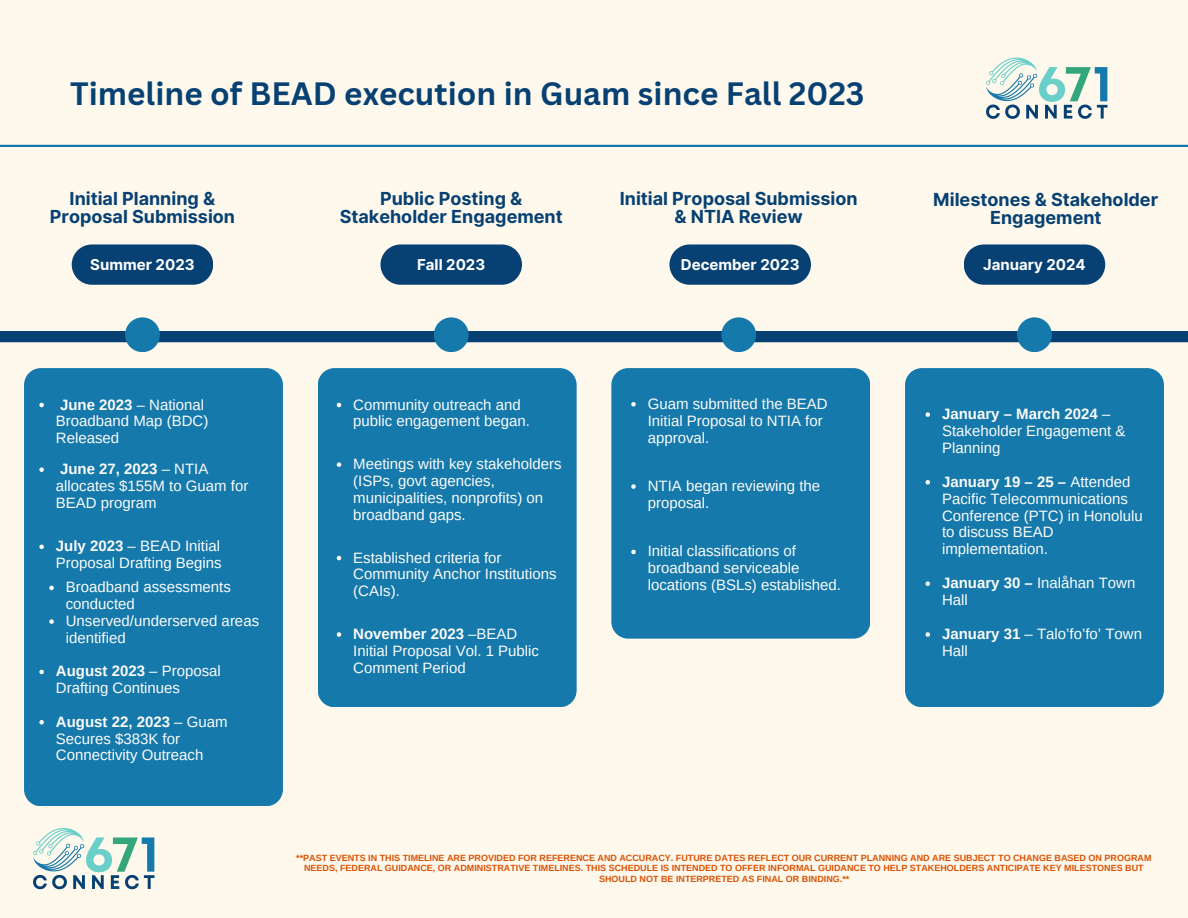
<style>
.page{position:relative;width:1188px;height:918px;background:#fff9ed}
.page>*{position:absolute;margin:0;border:0;box-sizing:border-box;transform-origin:0 0}
.t1{font:700 31.5px "Canva Sans";color:#074173}
.t2{font:700 18px/18px "Inter";color:#074173;text-align:center}
.t3{font:15px/16.8px "Arimo";color:#fcfcfb}
.t4{font:700 15px "Inter";color:#fff}
.t5{font:700 9px/10.5px "Arimo";color:#d95204;text-align:center}
.s1{font-weight:700}
</style>
<div class="page">
<svg style="left:986px;top:57px;width:122px;height:62px"></svg>
<div style="left:0;top:331px;width:1188px;height:11px;background:#074173"></div>
<hr style="left:0;top:145px;width:1188px;height:2px;background:#1679ab">
<svg style="left:72px;top:244px;width:141px;height:41px;background:#194e7c"></svg>
<svg style="left:380px;top:244px;width:142px;height:41px;background:#1b4f7c"></svg>
<svg style="left:669px;top:244px;width:142px;height:41px;background:#1b4f7c"></svg>
<svg style="left:964px;top:244px;width:141px;height:41px;background:#194e7c"></svg>
<div style="left:24px;top:368px;width:259px;height:438px;background:#1679ab;border-radius:17px"></div>
<div style="left:318px;top:368px;width:259px;height:339px;background:#1679ab;border-radius:17px"></div>
<div style="left:611px;top:368px;width:259px;height:271px;background:#1679ab;border-radius:17px"></div>
<div style="left:905px;top:368px;width:259px;height:339px;background:#1679ab;border-radius:17px"></div>
<div style="left:125px;top:317px;width:35px;height:35px;background:#1679ab;border-radius:50%"></div>
<div style="left:434px;top:317px;width:35px;height:35px;background:#1679ab;border-radius:50%"></div>
<div style="left:721px;top:317px;width:35px;height:35px;background:#1679ab;border-radius:50%"></div>
<div style="left:1017px;top:317px;width:35px;height:35px;background:#1679ab;border-radius:50%"></div>
<svg style="left:39px;top:403px;width:5px;height:4px"></svg>
<svg style="left:39px;top:467px;width:5px;height:5px"></svg>
<svg style="left:337px;top:403px;width:4px;height:4px"></svg>
<svg style="left:631px;top:402px;width:5px;height:5px"></svg>
<svg style="left:926px;top:412px;width:4px;height:5px"></svg>
<svg style="left:926px;top:480px;width:4px;height:5px"></svg>
<svg style="left:926px;top:581px;width:4px;height:5px"></svg>
<svg style="left:926px;top:632px;width:4px;height:5px"></svg>
<svg style="left:631px;top:484px;width:5px;height:5px"></svg>
<svg style="left:631px;top:550px;width:5px;height:4px"></svg>
<svg style="left:337px;top:462px;width:4px;height:5px"></svg>
<svg style="left:337px;top:556px;width:4px;height:4px"></svg>
<svg style="left:39px;top:670px;width:5px;height:4px"></svg>
<svg style="left:39px;top:720px;width:5px;height:4px"></svg>
<svg style="left:337px;top:632px;width:4px;height:5px"></svg>
<svg style="left:39px;top:545px;width:5px;height:4px"></svg>
<svg style="left:49px;top:586px;width:5px;height:4px"></svg>
<svg style="left:49px;top:619px;width:5px;height:5px"></svg>
<svg style="left:33px;top:828px;width:122px;height:61px"></svg>
<h1 class="t1" style="left:70px;top:72px;width:796px">Timeline of BEAD execution in Guam since Fall 2023</h1>
<p class="t2" style="left:50px;top:189px;width:187px">Initial Planning &amp;<br>Proposal Submission</p>
<p class="t2" style="left:933px;top:190px;width:227px">Milestones &amp; Stakeholder<br>Engagement</p>
<p class="t2" style="left:340px;top:189px;width:225px">Public Posting &amp;<br>Stakeholder Engagement</p>
<p class="t2" style="left:620px;top:189px;width:239px">Initial Proposal Submission &amp; NTIA Review</p>
<p class="t4" style="left:90px;top:255px;width:106px">Summer 2023</p>
<p class="t4" style="left:417px;top:255px;width:70px">Fall 2023</p>
<p class="t4" style="left:681px;top:255px;width:120px">December 2023</p>
<p class="t4" style="left:983px;top:255px;width:104px">January 2024</p>
<p class="t3" style="left:56px;top:396px;width:154px"><span class="s1">June 2023</span> – National<br>Broadband Map (BDC)<br>Released</p>
<p class="t3" style="left:56px;top:461px;width:194px"><span class="s1">June 27, 2023</span> – NTIA allocates $155M to Guam for<br>BEAD program</p>
<p class="t3" style="left:56px;top:538px;width:167px"><span class="s1">July 2023</span> – BEAD Initial<br>Proposal Drafting Begins</p>
<p class="t3" style="left:66px;top:579px;width:195px">Broadband assessments conducted<br>Unserved/underserved areas identified</p>
<p class="t3" style="left:56px;top:663px;width:167px"><span class="s1">August 2023</span> – Proposal<br>Drafting Continues</p>
<p class="t3" style="left:56px;top:713px;width:173px"><span class="s1">August 22, 2023</span> – Guam<br>Secures $383K for<br>Connectivity Outreach</p>
<p class="t3" style="left:353px;top:396px;width:178px">Community outreach and public engagement began.</p>
<p class="t3" style="left:648px;top:395px;width:182px">Guam submitted the BEAD<br>Initial Proposal to NTIA for approval.</p>
<p class="t3" style="left:942px;top:405px;width:185px"><span class="s1">January – March 2024</span> –<br>Stakeholder Engagement &amp;<br>Planning</p>
<p class="t3" style="left:942px;top:473px;width:202px"><span class="s1">January 19 – 25 –</span> Attended<br>Pacific Telecommunications<br>Conference (PTC) in Honolulu to discuss BEAD implementation.</p>
<p class="t3" style="left:942px;top:575px;width:195px"><span class="s1">January 30 –</span> Inalåhan Town<br>Hall</p>
<p class="t3" style="left:942px;top:625px;width:202px"><span class="s1">January 31</span> – Talo’fo’fo’ Town<br>Hall</p>
<p class="t3" style="left:353px;top:456px;width:210px">Meetings with key stakeholders (ISPs, govt agencies, municipalities, nonprofits) on broadband gaps.</p>
<p class="t3" style="left:353px;top:549px;width:205px">Established criteria for<br>Community Anchor Institutions (CAIs).</p>
<p class="t3" style="left:648px;top:477px;width:174px">NTIA began reviewing the proposal.</p>
<p class="t3" style="left:648px;top:543px;width:195px">Initial classifications of broadband serviceable locations (BSLs) established.</p>
<p class="t3" style="left:353px;top:625px;width:187px"><span class="s1">November 2023</span> –BEAD<br>Initial Proposal Vol. 1 Public<br>Comment Period</p>
<p class="t5" style="left:296px;top:852px;width:857px">**PAST EVENTS IN THIS TIMELINE ARE PROVIDED FOR REFERENCE AND ACCURACY. FUTURE DATES REFLECT OUR CURRENT PLANNING AND ARE SUBJECT TO CHANGE BASED ON PROGRAM<br>NEEDS, FEDERAL GUIDANCE, OR ADMINISTRATIVE TIMELINES. THIS SCHEDULE IS INTENDED TO OFFER INFORMAL GUIDANCE TO HELP STAKEHOLDERS ANTICIPATE KEY MILESTONES BUT<br>SHOULD NOT BE INTERPRETED AS FINAL OR BINDING.**</p>
</div>
